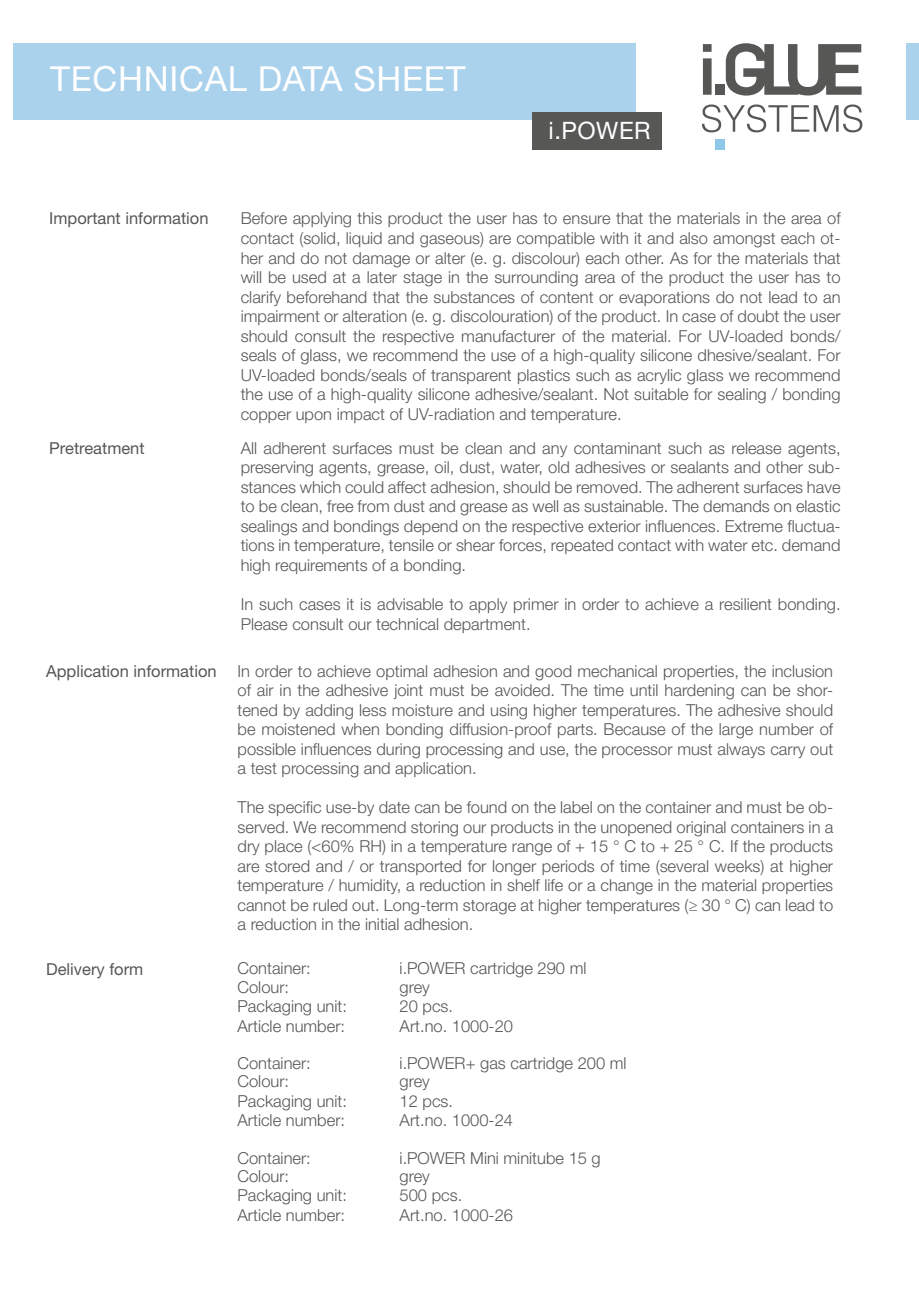
<style>
.page{position:relative;width:919px;height:1289px;background:#fff}
.page>*{position:absolute;margin:0;border:0;box-sizing:border-box;transform-origin:0 0}
.t1{font:34.5px "Helvetica Neue LT Std";letter-spacing:.02em;color:#fff}
.t2{font:24px "Helvetica Neue LT Std";letter-spacing:.02em;color:#fff}
.t3{font:300 16.5px/19.5px "Helvetica Neue LT Std";color:#575756;text-align:justify}
.t4{font:16.5px "Helvetica Neue LT Std";color:#575756}
</style>
<div class="page">
<div style="left:906px;top:43px;width:12px;height:77px;background:#aad2ed"></div>
<svg style="left:702px;top:44px;width:9px;height:51px"></svg>
<div style="left:715px;top:84px;width:9px;height:11px;background:#575756"></div>
<div style="left:715px;top:139px;width:9px;height:11px;background:#8ec7e9"></div>
<svg style="left:725px;top:43px;width:136px;height:53px"></svg>
<svg style="left:701px;top:104px;width:161px;height:28px"></svg>
<div style="left:13px;top:43px;width:622px;height:77px;background:#aad2ed"></div>
<div style="left:532px;top:113px;width:129px;height:37px;background:#575756"></div>
<h1 class="t1" style="left:50px;top:58px;width:416px">TECHNICAL DATA SHEET</h1>
<h2 class="t2" style="left:548px;top:116px;width:103px">i.POWER</h2>
<p class="t4" style="left:49px;top:209px;width:161px">Important information</p>
<p class="t3" style="left:241px;top:208px;width:601px">Before applying this product the user has to ensure that the materials in the area of contact (solid, liquid and gaseous) are compatible with it and also amongst each ot&shy;her and do not damage or alter (e. g. discolour) each other. As for the materials that will be used at a later stage in the surrounding area of the product the user has to clarify beforehand that the substances of content or evaporations do not lead to an impairment or alteration (e. g. discolouration) of the product. In case of doubt the user should consult the respective manufacturer of the material. For UV-loaded bonds/ seals of glass, we recommend the use of a high-quality silicone dhesive/sealant. For UV-loaded bonds/seals of transparent plastics such as acrylic glass we recommend the use of a high-quality silicone adhesive/sealant. Not suitable for sealing / bonding copper upon impact of UV-radiation and temperature.</p>
<p class="t4" style="left:49px;top:438px;width:97px">Pretreatment</p>
<p class="t4" style="left:46px;top:660px;width:172px">Application information</p>
<p class="t4" style="left:46px;top:958px;width:99px">Delivery form</p>
<p class="t3" style="left:241px;top:438px;width:601px">All adherent surfaces must be clean and any contaminant such as release agents, preserving agents, grease, oil, dust, water, old adhesives or sealants and other sub&shy;stances which could affect adhesion, should be removed. The adherent surfaces have to be clean, free from dust and grease as well as sustainable. The demands on elastic sealings and bondings depend on the respective exterior influences. Extreme fluctua&shy;tions in temperature, tensile or shear forces, repeated contact with water etc. demand high requirements of a bonding.</p>
<p class="t3" style="left:241px;top:594px;width:601px">In such cases it is advisable to apply primer in order to achieve a resilient bonding.<br>Please consult our technical department.</p>
<p class="t3" style="left:237px;top:660px;width:597px">In order to achieve optimal adhesion and good mechanical properties, the inclusion of air in the adhesive joint must be avoided. The time until hardening can be shor&shy;tened by adding less moisture and using higher temperatures. The adhesive should be moistened when bonding diffusion-proof parts. Because of the large number of possible influences during processing and use, the processor must always carry out a test processing and application.</p>
<p class="t3" style="left:237px;top:797px;width:597px">The specific use-by date can be found on the label on the container and must be ob&shy;served. We recommend storing our products in the unopened original containers in a dry place (&lt;60% RH) in a temperature range of + 15 ° C to + 25 ° C. If the products are stored and / or transported for longer periods of time (several weeks) at higher temperature / humidity, a reduction in shelf life or a change in the material properties cannot be ruled out. Long-term storage at higher temperatures (≥ 30 ° C) can lead to a reduction in the initial adhesion.</p>
<p class="t3" style="left:237px;top:958px;width:75px">Container:</p>
<p class="t3" style="left:399px;top:958px;width:188px">i.POWER cartridge 290 ml</p>
<p class="t3" style="left:237px;top:976px;width:53px">Colour:</p>
<p class="t3" style="left:399px;top:976px;width:32px">grey</p>
<p class="t3" style="left:237px;top:996px;width:111px">Packaging unit:</p>
<p class="t3" style="left:399px;top:996px;width:55px">20 pcs.</p>
<p class="t3" style="left:237px;top:1015px;width:109px">Article number:</p>
<p class="t3" style="left:399px;top:1015px;width:115px">Art.no. 1000-20</p>
<p class="t3" style="left:237px;top:1053px;width:75px">Container:</p>
<p class="t3" style="left:399px;top:1053px;width:228px">i.POWER+ gas cartridge 200 ml</p>
<p class="t3" style="left:237px;top:1071px;width:53px">Colour:</p>
<p class="t3" style="left:399px;top:1071px;width:32px">grey</p>
<p class="t3" style="left:237px;top:1090px;width:111px">Packaging unit:</p>
<p class="t3" style="left:399px;top:1090px;width:55px">12 pcs.</p>
<p class="t3" style="left:237px;top:1110px;width:109px">Article number:</p>
<p class="t3" style="left:399px;top:1110px;width:115px">Art.no. 1000-24</p>
<p class="t3" style="left:237px;top:1147px;width:75px">Container:</p>
<p class="t3" style="left:399px;top:1147px;width:203px">i.POWER Mini minitube 15 g</p>
<p class="t3" style="left:237px;top:1165px;width:53px">Colour:</p>
<p class="t3" style="left:399px;top:1165px;width:32px">grey</p>
<p class="t3" style="left:237px;top:1185px;width:111px">Packaging unit:</p>
<p class="t3" style="left:399px;top:1185px;width:64px">500 pcs.</p>
<p class="t3" style="left:237px;top:1204px;width:109px">Article number:</p>
<p class="t3" style="left:399px;top:1204px;width:115px">Art.no. 1000-26</p>
</div>
